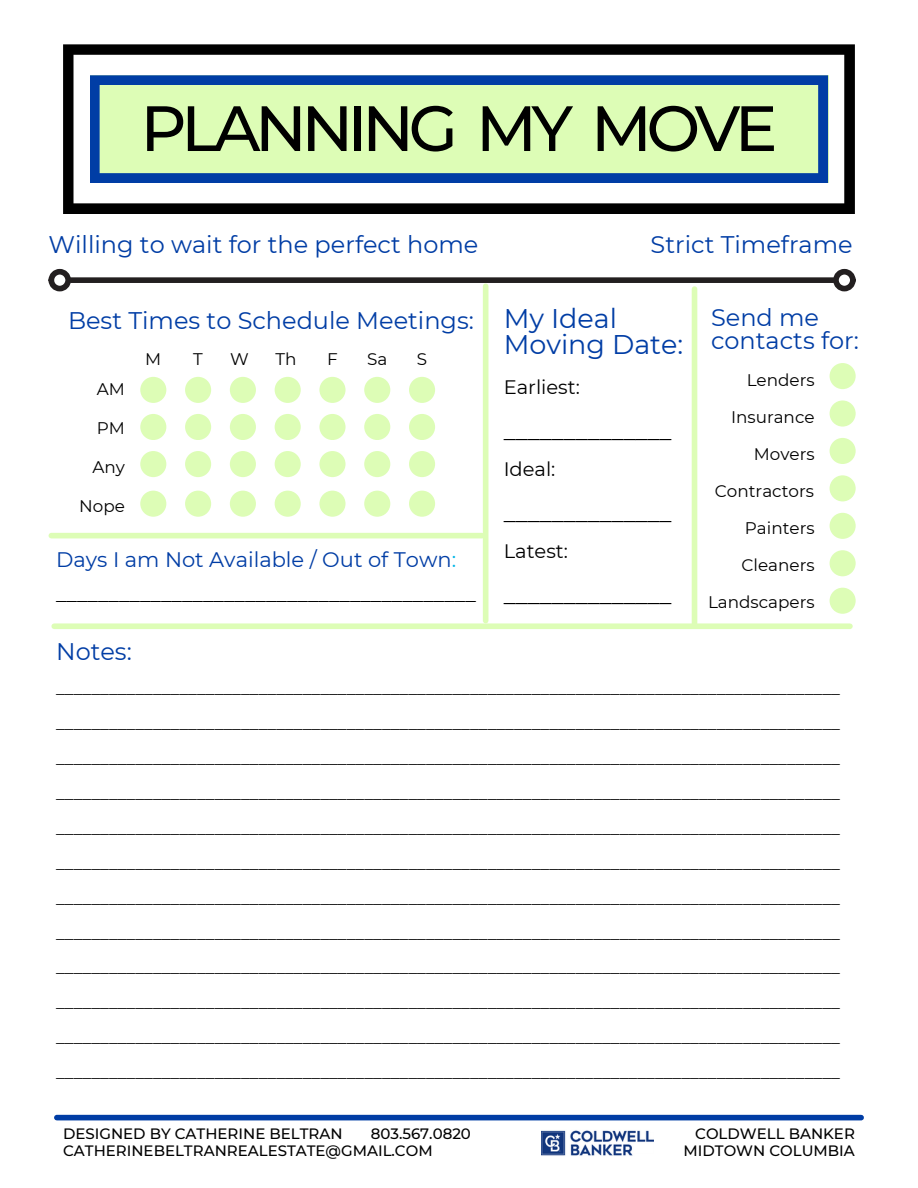
<style>
.page{position:relative;width:918px;height:1188px;background:#fff}
.page>*{position:absolute;margin:0;border:0;box-sizing:border-box;transform-origin:0 0}
.t1{font:500 63.9px "Montserrat";letter-spacing:-.085em;color:#000}
.t2{font:27px/25.8px "Montserrat";color:#003da5}
.t3{font:24px/23.7px "Montserrat";color:#003da5}
.t4{font:24px "Montserrat";color:#000}
.t5{font:21px/33.8px "Montserrat";color:#000}
.t6{font:19.5px "Montserrat";color:#000}
.t7{font:17.55px/34.8px "Montserrat";color:#000;text-align:justify}
.t8{font:16.8px "Montserrat";color:#000}
.t9{font:500 15px/16.8px "Montserrat";color:#000}
.s1{color:#003da5}
.s2{color:#00b5e6}
</style>
<div class="page">
<svg style="left:63px;top:44px;width:792px;height:170px"></svg>
<svg style="left:90px;top:75px;width:738px;height:108px;fill:#ddfdb6"></svg>
<div style="left:54px;top:623px;width:796px;height:6px;background:#ddfdb6"></div>
<div style="left:483px;top:286px;width:5px;height:335px;background:#ddfdb6"></div>
<div style="left:140px;top:377px;width:26px;height:26px;background:#ddfdb6;border-radius:50%"></div>
<div style="left:140px;top:414px;width:26px;height:26px;background:#ddfdb6;border-radius:50%"></div>
<div style="left:140px;top:451px;width:26px;height:26px;background:#ddfdb6;border-radius:50%"></div>
<div style="left:140px;top:491px;width:26px;height:26px;background:#ddfdb6;border-radius:50%"></div>
<div style="left:185px;top:377px;width:26px;height:26px;background:#ddfdb6;border-radius:50%"></div>
<div style="left:185px;top:414px;width:26px;height:26px;background:#ddfdb6;border-radius:50%"></div>
<div style="left:185px;top:451px;width:26px;height:26px;background:#ddfdb6;border-radius:50%"></div>
<div style="left:185px;top:491px;width:26px;height:26px;background:#ddfdb6;border-radius:50%"></div>
<div style="left:230px;top:377px;width:26px;height:26px;background:#ddfdb6;border-radius:50%"></div>
<div style="left:230px;top:414px;width:26px;height:26px;background:#ddfdb6;border-radius:50%"></div>
<div style="left:230px;top:451px;width:26px;height:26px;background:#ddfdb6;border-radius:50%"></div>
<div style="left:230px;top:491px;width:26px;height:26px;background:#ddfdb6;border-radius:50%"></div>
<div style="left:275px;top:377px;width:26px;height:26px;background:#ddfdb6;border-radius:50%"></div>
<div style="left:275px;top:414px;width:26px;height:26px;background:#ddfdb6;border-radius:50%"></div>
<div style="left:275px;top:451px;width:26px;height:26px;background:#ddfdb6;border-radius:50%"></div>
<div style="left:275px;top:491px;width:26px;height:26px;background:#ddfdb6;border-radius:50%"></div>
<div style="left:319px;top:377px;width:27px;height:26px;background:#ddfdb6;border-radius:50%"></div>
<div style="left:319px;top:414px;width:27px;height:26px;background:#ddfdb6;border-radius:50%"></div>
<div style="left:319px;top:451px;width:27px;height:26px;background:#ddfdb6;border-radius:50%"></div>
<div style="left:319px;top:491px;width:27px;height:26px;background:#ddfdb6;border-radius:50%"></div>
<div style="left:364px;top:377px;width:26px;height:26px;background:#ddfdb6;border-radius:50%"></div>
<div style="left:364px;top:414px;width:26px;height:26px;background:#ddfdb6;border-radius:50%"></div>
<div style="left:364px;top:451px;width:26px;height:26px;background:#ddfdb6;border-radius:50%"></div>
<div style="left:364px;top:491px;width:26px;height:26px;background:#ddfdb6;border-radius:50%"></div>
<div style="left:409px;top:377px;width:26px;height:26px;background:#ddfdb6;border-radius:50%"></div>
<div style="left:409px;top:414px;width:26px;height:26px;background:#ddfdb6;border-radius:50%"></div>
<div style="left:409px;top:451px;width:26px;height:26px;background:#ddfdb6;border-radius:50%"></div>
<div style="left:409px;top:491px;width:26px;height:26px;background:#ddfdb6;border-radius:50%"></div>
<div style="left:830px;top:363px;width:26px;height:26px;background:#ddfdb6;border-radius:50%"></div>
<div style="left:830px;top:400px;width:26px;height:27px;background:#ddfdb6;border-radius:50%"></div>
<div style="left:830px;top:438px;width:26px;height:26px;background:#ddfdb6;border-radius:50%"></div>
<div style="left:830px;top:475px;width:26px;height:26px;background:#ddfdb6;border-radius:50%"></div>
<div style="left:51px;top:533px;width:431px;height:5px;background:#ddfdb6"></div>
<div style="left:692px;top:289px;width:5px;height:334px;background:#ddfdb6"></div>
<div style="left:71px;top:277px;width:762px;height:6px;background:#231f20"></div>
<div style="left:49px;top:269px;width:22px;height:22px;border:6px solid #231f20;border-radius:50%"></div>
<div style="left:833px;top:269px;width:23px;height:22px;border:6px solid #231f20;border-radius:50%"></div>
<div style="left:830px;top:513px;width:26px;height:26px;background:#ddfdb6;border-radius:50%"></div>
<div style="left:830px;top:550px;width:26px;height:26px;background:#ddfdb6;border-radius:50%"></div>
<div style="left:830px;top:588px;width:26px;height:26px;background:#ddfdb6;border-radius:50%"></div>
<img style="left:542px;top:1130px;width:111px;height:26px">
<div style="left:57px;top:1115px;width:804px;height:5px;background:#003da5"></div>
<h1 class="t1" style="left:140px;top:89px;width:639px">PLANNING MY MOVE</h1>
<h3 class="t3" style="left:49px;top:233px;width:431px">Willing to wait for the perfect home</h3>
<h3 class="t3" style="left:651px;top:233px;width:204px">Strict Timeframe</h3>
<h3 class="t3" style="left:68px;top:309px;width:407px">Best Times to Schedule Meetings:</h3>
<p class="t8" style="left:97px;top:379px;width:30px">AM</p>
<p class="t8" style="left:97px;top:418px;width:30px">PM</p>
<p class="t8" style="left:92px;top:457px;width:34px">Any</p>
<p class="t8" style="left:79px;top:496px;width:47px">Nope</p>
<p class="t8" style="left:145px;top:349px;width:18px">M</p>
<p class="t8" style="left:193px;top:349px;width:11px">T</p>
<p class="t8" style="left:230px;top:349px;width:20px">W</p>
<p class="t8" style="left:276px;top:349px;width:23px">Th</p>
<p class="t8" style="left:327px;top:349px;width:12px">F</p>
<p class="t8" style="left:367px;top:349px;width:22px">Sa</p>
<p class="t8" style="left:417px;top:349px;width:12px">S</p>
<p class="t5" style="left:56px;top:543px;width:421px"><span class="s1">Days I am Not Available / Out of Town</span><span class="s2">: </span>________________________________________</p>
<h3 class="t3" style="left:56px;top:640px;width:77px">Notes:</h3>
<h2 class="t2" style="left:504px;top:306px;width:181px">My Ideal<br>Moving Date:</h2>
<p class="t6" style="left:504px;top:375px;width:78px">Earliest:</p>
<h3 class="t4" style="left:504px;top:415px;width:169px">______________</h3>
<p class="t6" style="left:504px;top:457px;width:53px">Ideal:</p>
<h3 class="t4" style="left:504px;top:498px;width:169px">______________</h3>
<p class="t6" style="left:504px;top:539px;width:66px">Latest:</p>
<h3 class="t4" style="left:504px;top:580px;width:169px">______________</h3>
<h3 class="t3" style="left:711px;top:305px;width:149px">Send me contacts for:</h3>
<p class="t8" style="left:747px;top:369px;width:69px">Lenders</p>
<p class="t8" style="left:731px;top:406px;width:85px">Insurance</p>
<p class="t8" style="left:754px;top:443px;width:62px">Movers</p>
<p class="t8" style="left:715px;top:480px;width:101px">Contractors</p>
<p class="t8" style="left:745px;top:517px;width:71px">Painters</p>
<p class="t8" style="left:742px;top:554px;width:75px">Cleaners</p>
<p class="t8" style="left:708px;top:591px;width:108px">Landscapers</p>
<p class="t7" style="left:56px;top:671px;width:785px">_________________________________________________________________________________________ _________________________________________________________________________________________ _________________________________________________________________________________________ _________________________________________________________________________________________ _________________________________________________________________________________________ _________________________________________________________________________________________ _________________________________________________________________________________________ _________________________________________________________________________________________ _________________________________________________________________________________________ _________________________________________________________________________________________ _________________________________________________________________________________________ _________________________________________________________________________________________</p>
<p class="t9" style="left:63px;top:1125px;width:409px;text-indent:308px">803.567.0820<br>CATHERINEBELTRANREALESTATE@GMAIL.COM</p>
<p class="t9" style="left:684px;top:1125px;width:173px;text-align:right">COLDWELL BANKER<br>MIDTOWN COLUMBIA</p>
<p class="t9" style="left:63px;top:1125px;width:281px">DESIGNED BY CATHERINE BELTRAN</p>
</div>
